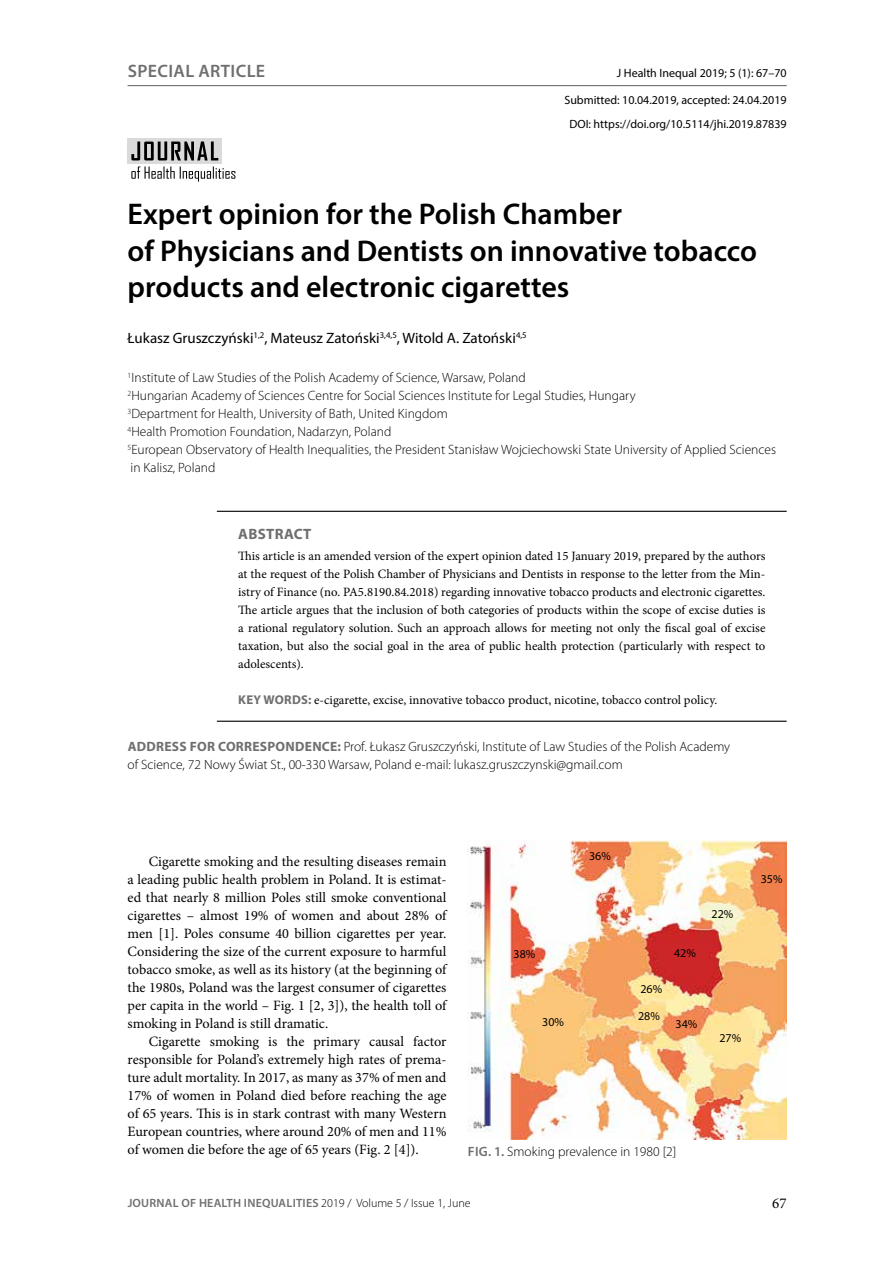
<style>
.page{position:relative;width:893px;height:1263px;background:#fff}
.page>*{position:absolute;margin:0;border:0;box-sizing:border-box;transform-origin:0 0}
.t1{font:600 30px/36px "Myriad Pro";color:#000}
.t2{font:600 18px "Myriad Pro";letter-spacing:.02em;color:#706f6f}
.t3{font:15px "Myriad Pro";color:#000}
.t4{font:700 15px "Myriad Pro";letter-spacing:.02em;color:#706f6f}
.t5{font:15px "Minion Pro";color:#000}
.t6{font:14.25px/18px "Minion Pro";letter-spacing:-.005em;color:#000;text-align:justify}
.t7{font:300 13.5px/18px "Myriad Pro";color:#000}
.t8{font:12.75px/18px "Minion Pro";color:#000;text-align:justify}
.t9{font:12px "Myriad Pro";color:#000}
.t10{font:600 12px "Myriad Pro";letter-spacing:.02em;color:#706f6f}
.s1{font-family:"Myriad Pro";font-weight:700;color:#706f6f}
.s2{font-weight:700;color:#706f6f}
.s3{font-weight:600;color:#706f6f}
.s4{font-weight:300;color:#000}
</style>
<div class="page">
<hr style="left:128px;top:85px;width:659px;height:1px;background:#706f6f">
<hr style="left:217px;top:511px;width:570px;height:1px;background:#000">
<hr style="left:217px;top:721px;width:570px;height:1px;background:#000">
<svg style="left:128px;top:139px;width:94px;height:25px"></svg>
<svg style="left:131px;top:166px;width:104px;height:16px"></svg>
<svg style="left:131px;top:142px;width:87px;height:18px;background:#787878"></svg>
<img style="left:468px;top:840px;width:319px;height:299px">
<p class="t2" style="left:128px;top:59px;width:139px">Special article</p>
<p class="t9" style="left:617px;top:65px;width:171px">J Health Inequal 2019; 5 (1): 67–70</p>
<p class="t9" style="left:564px;top:92px;width:224px">Submitted: 10.04.2019, accepted: 24.04.2019</p>
<p class="t9" style="left:569px;top:116px;width:219px">DOI: https://doi.org/10.5114/jhi.2019.87839</p>
<h1 class="t1" style="left:128px;top:196px;width:631px">Expert opinion for the Polish Chamber<br>of Physicians and Dentists on innovative tobacco products and electronic cigarettes</h1>
<p class="t3" style="left:128px;top:329px;width:401px">Łukasz Gruszczyński<sup>1,2</sup>, Mateusz Zatoński<sup>3,4,5</sup>, Witold A. Zatoński<sup>4,5</sup></p>
<p class="t7" style="left:128px;top:369px;width:650px"><sup>1</sup>Institute of Law Studies of the Polish Academy of Science, Warsaw, Poland<br><sup>2</sup>Hungarian Academy of Sciences Centre for Social Sciences Institute for Legal Studies, Hungary<br><sup>3</sup>Department for Health, University of Bath, United Kingdom<br><sup>4</sup>Health Promotion Foundation, Nadarzyn, Poland<br><sup>5</sup>European Observatory of Health Inequalities, the President Stanisław Wojciechowski State University of Applied Sciences in Kalisz, Poland</p>
<p class="t4" style="left:238px;top:524px;width:75px">ABSTRACT</p>
<p class="t8" style="left:238px;top:547px;width:529px">This article is an amended version of the expert opinion dated 15 January 2019, prepared by the authors at the request of the Polish Chamber of Physicians and Dentists in response to the letter from the Min&shy;istry of Finance (no. PA5.8190.84.2018) regarding innovative tobacco products and electronic cigarettes.<br>The article argues that the inclusion of both categories of products within the scope of excise duties is a rational regulatory solution. Such an approach allows for meeting not only the fiscal goal of excise taxation, but also the social goal in the area of public health protection (particularly with respect to adolescents).</p>
<p class="t8" style="left:238px;top:691px;width:480px"><span class="s1">KEY WORDS:</span> e-cigarette, excise, innovative tobacco product, nicotine, tobacco control policy.</p>
<p class="t7" style="left:128px;top:738px;width:604px"><span class="s2">ADDRESS FOR CORRESPONDENCE:</span> Prof. Łukasz Gruszczyński, Institute of Law Studies of the Polish Academy of Science, 72 Nowy Świat St., 00-330 Warsaw, Poland e-mail: lukasz.gruszczynski@gmail.com</p>
<p class="t6" style="left:128px;top:852px;width:320px;text-indent:21px">Cigarette smoking and the resulting diseases remain a leading public health problem in Poland. It is estimat&shy;ed that nearly 8 million Poles still smoke conventional cigarettes – almost 19% of women and about 28% of men [1]. Poles consume 40 billion cigarettes per year.<br>Considering the size of the current exposure to harmful tobacco smoke, as well as its history (at the beginning of the 1980s, Poland was the largest consumer of cigarettes per capita in the world – Fig. 1 [2, 3]), the health toll of smoking in Poland is still dramatic.</p>
<p class="t6" style="left:128px;top:1032px;width:320px;text-indent:21px">Cigarette smoking is the primary causal factor responsible for Poland’s extremely high rates of prema&shy;ture adult mortality. In 2017, as many as 37% of men and 17% of women in Poland died before reaching the age of 65 years. This is in stark contrast with many Western European countries, where around 20% of men and 11% of women die before the age of 65 years (Fig. 2 [4]).</p>
<p class="t9" style="left:589px;top:849px;width:23px">36%</p>
<p class="t9" style="left:514px;top:946px;width:23px">38%</p>
<p class="t9" style="left:542px;top:1014px;width:23px">30%</p>
<p class="t9" style="left:640px;top:982px;width:23px">26%</p>
<p class="t9" style="left:638px;top:1009px;width:23px">28%</p>
<p class="t9" style="left:674px;top:945px;width:23px">42%</p>
<p class="t9" style="left:676px;top:1016px;width:23px">34%</p>
<p class="t9" style="left:712px;top:906px;width:23px">22%</p>
<p class="t9" style="left:719px;top:1030px;width:23px">27%</p>
<p class="t9" style="left:761px;top:871px;width:23px">35%</p>
<p class="t7" style="left:468px;top:1142px;width:210px"><span class="s3">FIG. 1.</span> Smoking prevalence in 1980 [2]</p>
<p class="t10" style="left:128px;top:1195px;width:345px">Journal of Health Inequalities <span class="s4">2019 / Volume 5 / Issue 1, June</span></p>
<p class="t5" style="left:772px;top:1193px;width:16px">67</p>
</div>
